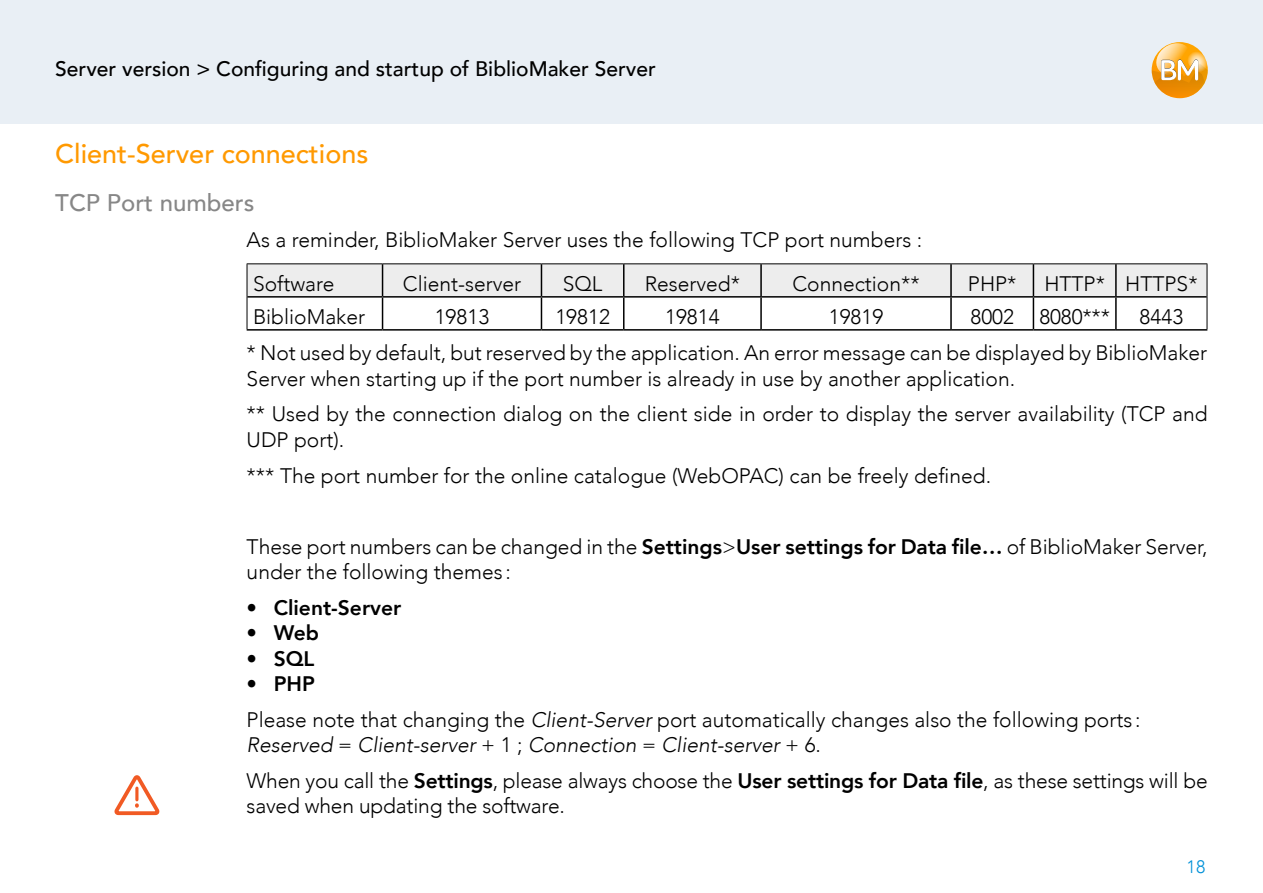
<style>
.page{position:relative;width:1263px;height:893px;background:#fff}
.page>*{position:absolute;margin:0;border:0;box-sizing:border-box;transform-origin:0 0}
.t1{font:500 27px "Avenir";color:#f90}
.t2{font:500 24px "Avenir";color:#878787}
.t3{font:300 21px/35.8px "Avenir";color:#000}
.t4{font:500 21px "Avenir";color:#000}
.t5{font:800 21px "Avenir";color:#000}
.t6{font:300 18px "Avenir";color:#0091d8}
.s1{font-weight:800}
.s2{font-style:italic}
</style>
<div class="page">
<div style="left:0;top:0;width:1263px;height:123px;background:#e9eff5"></div>
<svg style="left:1152px;top:43px;width:56px;height:55px"></svg>
<div style="left:248px;top:264px;width:959px;height:32px;background:#ededed"></div>
<hr style="left:382px;top:264px;width:1px;height:32px;background:#000">
<hr style="left:541px;top:264px;width:1px;height:32px;background:#000">
<hr style="left:623px;top:264px;width:1px;height:32px;background:#000">
<hr style="left:760px;top:264px;width:2px;height:32px;background:#000">
<hr style="left:950px;top:264px;width:2px;height:32px;background:#000">
<hr style="left:1033px;top:264px;width:1px;height:32px;background:#000">
<hr style="left:1115px;top:264px;width:2px;height:32px;background:#000">
<hr style="left:247px;top:296px;width:136px;height:2px;background:#000">
<hr style="left:382px;top:296px;width:159px;height:2px;background:#000">
<hr style="left:382px;top:298px;width:1px;height:31px;background:#000">
<hr style="left:541px;top:296px;width:83px;height:2px;background:#000">
<hr style="left:541px;top:298px;width:1px;height:31px;background:#000">
<hr style="left:624px;top:296px;width:137px;height:2px;background:#000">
<hr style="left:623px;top:298px;width:1px;height:31px;background:#000">
<hr style="left:761px;top:296px;width:190px;height:2px;background:#000">
<hr style="left:760px;top:298px;width:2px;height:31px;background:#000">
<hr style="left:951px;top:296px;width:82px;height:2px;background:#000">
<hr style="left:950px;top:298px;width:2px;height:31px;background:#000">
<hr style="left:1033px;top:296px;width:83px;height:2px;background:#000">
<hr style="left:1033px;top:298px;width:1px;height:31px;background:#000">
<hr style="left:1116px;top:296px;width:91px;height:2px;background:#000">
<hr style="left:1115px;top:298px;width:2px;height:31px;background:#000">
<hr style="left:247px;top:329px;width:136px;height:2px;background:#000">
<hr style="left:382px;top:329px;width:159px;height:2px;background:#000">
<hr style="left:541px;top:329px;width:83px;height:2px;background:#000">
<hr style="left:624px;top:329px;width:137px;height:2px;background:#000">
<hr style="left:761px;top:329px;width:190px;height:2px;background:#000">
<hr style="left:951px;top:329px;width:82px;height:2px;background:#000">
<hr style="left:1033px;top:329px;width:83px;height:2px;background:#000">
<hr style="left:1116px;top:329px;width:91px;height:2px;background:#000">
<hr style="left:247px;top:263px;width:136px;height:1px;background:#000">
<hr style="left:247px;top:264px;width:1px;height:33px;background:#000">
<hr style="left:382px;top:263px;width:159px;height:1px;background:#000">
<hr style="left:541px;top:263px;width:83px;height:1px;background:#000">
<hr style="left:624px;top:263px;width:137px;height:1px;background:#000">
<hr style="left:761px;top:263px;width:190px;height:1px;background:#000">
<hr style="left:951px;top:263px;width:82px;height:1px;background:#000">
<hr style="left:1033px;top:263px;width:83px;height:1px;background:#000">
<hr style="left:1116px;top:263px;width:91px;height:1px;background:#000">
<hr style="left:1207px;top:264px;width:1px;height:33px;background:#000">
<hr style="left:247px;top:297px;width:1px;height:32px;background:#000">
<hr style="left:1207px;top:297px;width:1px;height:32px;background:#000">
<svg style="left:115px;top:775px;width:45px;height:41px"></svg>
<p class="t4" style="left:55px;top:51px;width:602px">Server version &gt; Configuring and startup of BiblioMaker Server</p>
<p class="t1" style="left:55px;top:130px;width:315px">Client-Server connections</p>
<p class="t2" style="left:55px;top:182px;width:201px">TCP Port numbers</p>
<p class="t3" style="left:253px;top:218px;width:671px;line-height:44px;text-indent:-6px">As a reminder, BiblioMaker Server uses the following TCP port numbers :<br>Software</p>
<p class="t3" style="left:403px;top:266px;width:120px">Client-server</p>
<p class="t3" style="left:563px;top:266px;width:41px">SQL</p>
<p class="t3" style="left:645px;top:266px;width:97px">Reserved*</p>
<p class="t3" style="left:792px;top:266px;width:129px">Connection**</p>
<p class="t3" style="left:968px;top:266px;width:50px">PHP*</p>
<p class="t3" style="left:1044px;top:266px;width:155px">HTTP* HTTPS*</p>
<p class="t3" style="left:253px;top:299px;width:114px">BiblioMaker</p>
<p class="t3" style="left:435px;top:299px;width:56px">19813</p>
<p class="t3" style="left:555px;top:299px;width:56px">19812</p>
<p class="t3" style="left:665px;top:299px;width:56px">19814</p>
<p class="t3" style="left:829px;top:299px;width:56px">19819</p>
<p class="t3" style="left:970px;top:299px;width:141px">8002 8080***</p>
<p class="t3" style="left:247px;top:298px;width:962px;line-height:36.6px;text-indent:893px">8443<br>* Not used by default, but reserved by the application. An error message can be displayed by BiblioMaker</p>
<p class="t3" style="left:247px;top:360px;width:962px">Server when starting up if the port number is already in use by another application.<br>** Used by the connection dialog on the client side in order to display the server availability (TCP and</p>
<p class="t3" style="left:247px;top:422px;width:746px">UDP port).<br>*** The port number for the online catalogue (WebOPAC) can be freely defined.</p>
<p class="t3" style="left:247px;top:534px;width:962px;line-height:25.2px">These port numbers can be changed in the <span class="s1">Settings</span>&gt;<span class="s1">User settings for Data file…</span> of BiblioMaker Server, under the following themes :</p>
<p class="t5" style="left:247px;top:591px;width:156px">• Client-Server</p>
<p class="t5" style="left:247px;top:617px;width:74px">• Web</p>
<p class="t5" style="left:247px;top:642px;width:69px">• SQL</p>
<p class="t3" style="left:247px;top:666px;width:895px"><span class="s1">• PHP<br></span>Please note that changing the <span class="s2">Client-Server</span> port automatically changes also the following ports :</p>
<p class="t3" style="left:247px;top:727px;width:962px"><span class="s2">Reserved</span> = <span class="s2">Client-server</span> + 1 ; <span class="s2">Connection</span> = <span class="s2">Client-server</span> + 6.<br>When you call the <span class="s1">Settings</span>, please always choose the <span class="s1">User settings for Data file</span>, as these settings will be</p>
<p class="t3" style="left:247px;top:788px;width:320px">saved when updating the software.</p>
<p class="t6" style="left:1186px;top:856px;width:21px">18</p>
</div>
